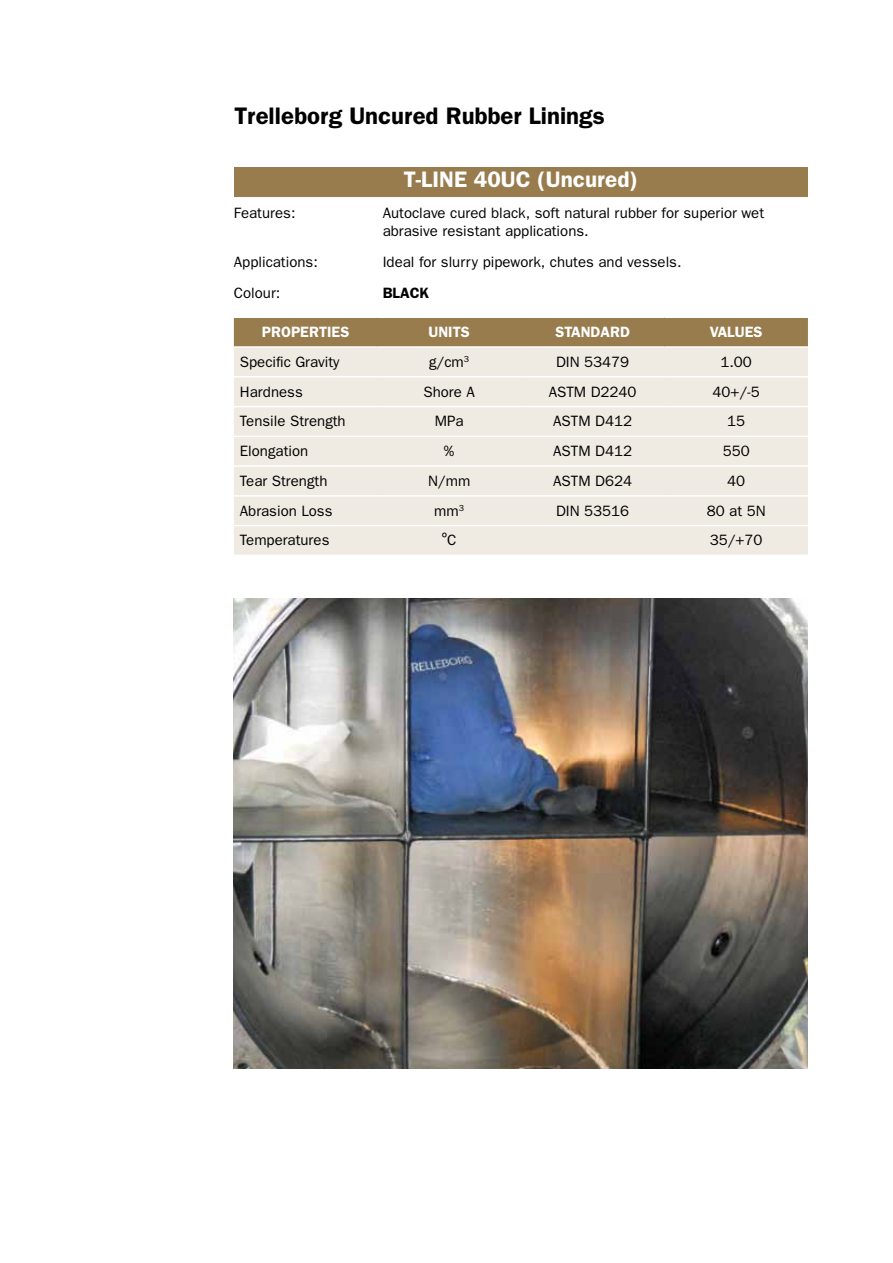
<style>
.page{position:relative;width:893px;height:1263px;background:#fff}
.page>*{position:absolute;margin:0;border:0;box-sizing:border-box;transform-origin:0 0}
.t1{font:600 24px "Franklin Gothic";color:#000}
.t2{font:600 22.5px "Franklin Gothic";color:#fff}
.t3{font:15px/18px "Franklin Gothic";color:#000}
.t4{font:600 15px "Franklin Gothic";color:#fff}
.t5{font:600 15px "Franklin Gothic";color:#000}
</style>
<div class="page">
<div style="left:235px;top:167px;width:573px;height:30px;background:#987c4d"></div>
<div style="left:234px;top:318px;width:574px;height:28px;background:#987c4d"></div>
<div style="left:234px;top:348px;width:574px;height:207px;background:#efeae2"></div>
<hr style="left:521px;top:376px;width:143px;height:1px;background:#fff">
<hr style="left:234px;top:406px;width:143px;height:1px;background:#fff">
<hr style="left:377px;top:406px;width:144px;height:1px;background:#fff">
<hr style="left:521px;top:406px;width:143px;height:1px;background:#fff">
<hr style="left:664px;top:406px;width:144px;height:1px;background:#fff">
<hr style="left:234px;top:436px;width:143px;height:1px;background:#fff">
<hr style="left:377px;top:436px;width:144px;height:1px;background:#fff">
<hr style="left:521px;top:436px;width:143px;height:1px;background:#fff">
<hr style="left:664px;top:436px;width:144px;height:1px;background:#fff">
<hr style="left:234px;top:465px;width:143px;height:2px;background:#fff">
<hr style="left:377px;top:465px;width:144px;height:2px;background:#fff">
<hr style="left:521px;top:465px;width:143px;height:2px;background:#fff">
<hr style="left:664px;top:465px;width:144px;height:2px;background:#fff">
<hr style="left:234px;top:495px;width:143px;height:2px;background:#fff">
<hr style="left:377px;top:495px;width:144px;height:2px;background:#fff">
<hr style="left:521px;top:495px;width:143px;height:2px;background:#fff">
<hr style="left:664px;top:495px;width:144px;height:2px;background:#fff">
<hr style="left:234px;top:525px;width:143px;height:1px;background:#fff">
<hr style="left:377px;top:525px;width:144px;height:1px;background:#fff">
<hr style="left:521px;top:525px;width:143px;height:1px;background:#fff">
<hr style="left:664px;top:525px;width:144px;height:1px;background:#fff">
<hr style="left:377px;top:376px;width:144px;height:1px;background:#fff">
<hr style="left:234px;top:376px;width:143px;height:1px;background:#fff">
<hr style="left:664px;top:376px;width:144px;height:1px;background:#fff">
<img style="left:234px;top:599px;width:574px;height:470px">
<h1 class="t1" style="left:235px;top:102px;width:372px">Trelleborg Uncured Rubber Linings</h1>
<h2 class="t2" style="left:404px;top:166px;width:236px">T-LINE 40UC (Uncured)</h2>
<p class="t3" style="left:234px;top:204px;width:63px">Features:</p>
<p class="t3" style="left:383px;top:204px;width:383px">Autoclave cured black, soft natural rubber for superior wet abrasive resistant applications.</p>
<p class="t3" style="left:234px;top:253px;width:85px">Applications:</p>
<p class="t3" style="left:383px;top:253px;width:300px">Ideal for slurry pipework, chutes and vessels.</p>
<p class="t3" style="left:234px;top:284px;width:48px">Colour:</p>
<p class="t5" style="left:383px;top:284px;width:48px">BLACK</p>
<p class="t4" style="left:262px;top:323px;width:89px">PROPERTIES</p>
<p class="t4" style="left:428px;top:323px;width:43px">UNITS</p>
<p class="t4" style="left:555px;top:323px;width:76px">STANDARD</p>
<p class="t4" style="left:710px;top:323px;width:54px">VALUES</p>
<p class="t3" style="left:240px;top:353px;width:101px">Specific Gravity</p>
<p class="t3" style="left:429px;top:353px;width:42px">g/cm<sup>3</sup></p>
<p class="t3" style="left:556px;top:353px;width:75px">DIN 53479</p>
<p class="t3" style="left:720px;top:353px;width:33px">1.00</p>
<p class="t3" style="left:240px;top:383px;width:64px">Hardness</p>
<p class="t3" style="left:423px;top:383px;width:53px">Shore A</p>
<p class="t3" style="left:549px;top:383px;width:89px">ASTM D2240</p>
<p class="t3" style="left:713px;top:383px;width:49px">40+/-5</p>
<p class="t3" style="left:240px;top:412px;width:107px">Tensile Strength</p>
<p class="t3" style="left:435px;top:412px;width:30px">MPa</p>
<p class="t3" style="left:553px;top:412px;width:80px">ASTM D412</p>
<p class="t3" style="left:727px;top:412px;width:19px">15</p>
<p class="t3" style="left:240px;top:442px;width:70px">Elongation</p>
<p class="t3" style="left:444px;top:442px;width:12px">%</p>
<p class="t3" style="left:553px;top:442px;width:80px">ASTM D412</p>
<p class="t3" style="left:723px;top:442px;width:28px">550</p>
<p class="t3" style="left:240px;top:472px;width:89px">Tear Strength</p>
<p class="t3" style="left:428px;top:472px;width:44px">N/mm</p>
<p class="t3" style="left:553px;top:472px;width:80px">ASTM D624</p>
<p class="t3" style="left:727px;top:472px;width:19px">40</p>
<p class="t3" style="left:240px;top:502px;width:94px">Abrasion Loss</p>
<p class="t3" style="left:434px;top:502px;width:31px">mm<sup>3</sup></p>
<p class="t3" style="left:556px;top:502px;width:75px">DIN 53516</p>
<p class="t3" style="left:707px;top:502px;width:60px">80 at 5N</p>
<p class="t3" style="left:240px;top:531px;width:91px">Temperatures</p>
<p class="t3" style="left:442px;top:530px;width:16px">ºC</p>
<p class="t3" style="left:710px;top:531px;width:54px">35/+70</p>
</div>
